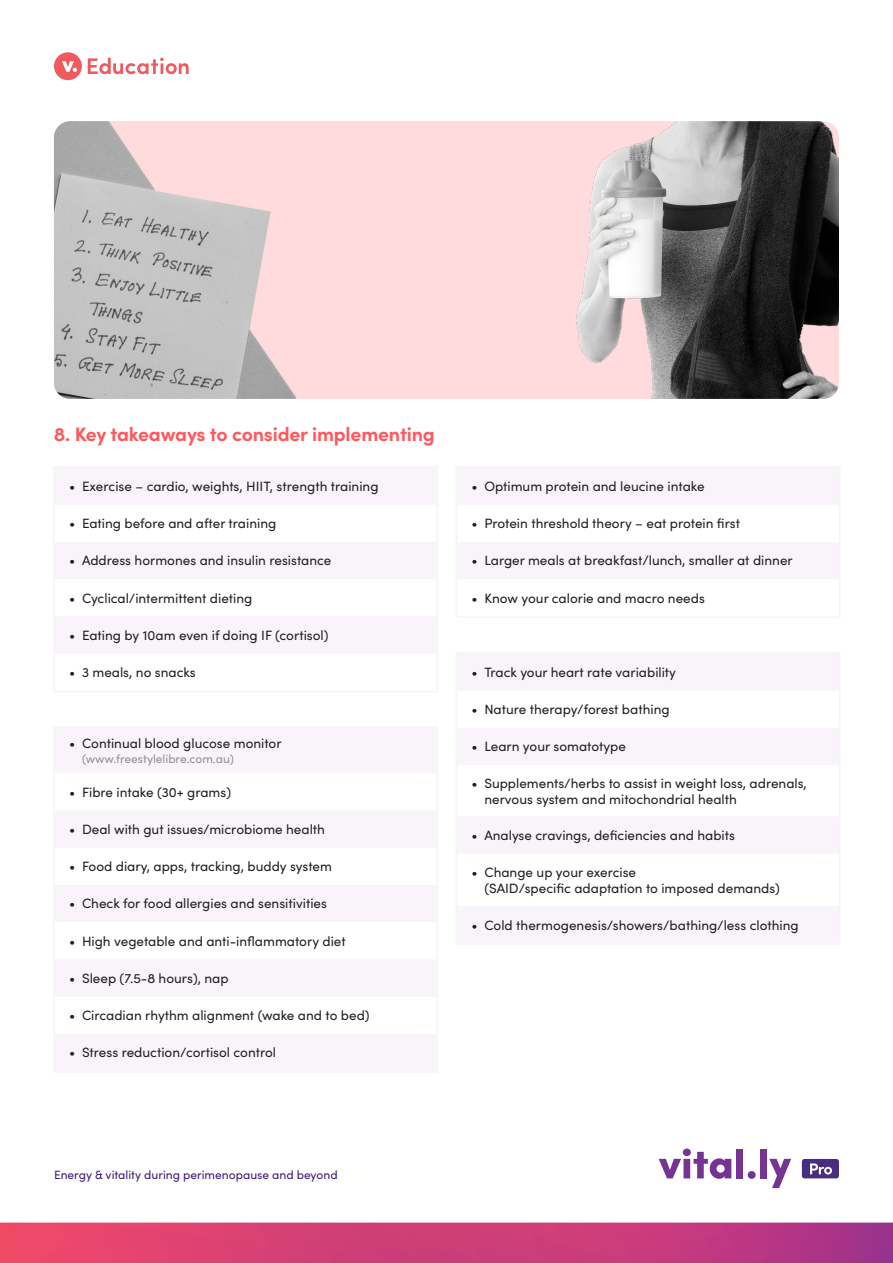
<style>
.page{position:relative;width:893px;height:1263px;background:#fff}
.page>*{position:absolute;margin:0;border:0;box-sizing:border-box;transform-origin:0 0}
.Subhead{font:700 19.5px "Sofia Pro";letter-spacing:-.01em;color:#ff595e}
.t1{font:13.5px/16.2px "Sofia Pro";color:#231f20}
.t2{font:12px "Sofia Pro";color:#401881}
.t3{font:12px "Sofia Pro";color:#929292}
</style>
<div class="page">
<svg style="left:0;top:1222px;width:893px;height:41px;background:#ce407a"></svg>
<svg style="left:659px;top:1148px;width:72px;height:31px"></svg>
<div style="left:736px;top:1148px;width:7px;height:30px;background:#753393"></div>
<div style="left:748px;top:1171px;width:8px;height:8px;background:#753393;border-radius:50%"></div>
<div style="left:760px;top:1148px;width:7px;height:30px;background:#753393"></div>
<svg style="left:769px;top:1159px;width:22px;height:29px"></svg>
<div style="left:802px;top:1159px;width:37px;height:19px;background:#482e81;border-radius:3px"></div>
<svg style="left:810px;top:1163px;width:22px;height:11px"></svg>
<svg style="left:88px;top:58px;width:101px;height:16px"></svg>
<div style="left:54px;top:52px;width:28px;height:28px;background:#f05a5f;border-radius:50%"></div>
<svg style="left:62px;top:61px;width:15px;height:11px"></svg>
<svg style="left:56px;top:469px;width:379px;height:184px;fill:#f8f4fa"></svg>
<div style="left:53px;top:466px;width:385px;height:226px;border:2px solid #f5f5f5"></div>
<svg style="left:459px;top:655px;width:378px;height:287px;fill:#f9f6fb"></svg>
<div style="left:456px;top:652px;width:384px;height:293px;border:2px solid #f5f5f5"></div>
<svg style="left:56px;top:729px;width:379px;height:341px;fill:#f8f4fa"></svg>
<div style="left:53px;top:726px;width:385px;height:347px;border:2px solid #f5f5f5"></div>
<svg style="left:459px;top:469px;width:378px;height:110px"></svg>
<div style="left:456px;top:466px;width:384px;height:152px;border:2px solid #f5f5f5"></div>
<div style="left:54px;top:121px;width:785px;height:278px;background:#ffdbdd;border-radius:16px"></div>
<img style="left:54px;top:121px;width:243px;height:278px">
<img style="left:576px;top:121px;width:263px;height:278px">
<p class="Subhead" style="left:54px;top:420px;width:382px">8. Key takeaways to consider implementing</p>
<p class="t1" style="left:69px;top:477px;width:311px">• Exercise – cardio, weights, HIIT, strength training</p>
<p class="t1" style="left:69px;top:515px;width:209px">• Eating before and after training</p>
<p class="t1" style="left:69px;top:552px;width:264px">• Address hormones and insulin resistance</p>
<p class="t1" style="left:69px;top:589px;width:185px">• Cyclical/intermittent dieting</p>
<p class="t1" style="left:69px;top:626px;width:261px">• Eating by 10am even if doing IF (cortisol)</p>
<p class="t1" style="left:69px;top:664px;width:128px">• 3 meals, no snacks</p>
<p class="t1" style="left:472px;top:663px;width:206px">• Track your heart rate variability</p>
<p class="t1" style="left:472px;top:701px;width:200px">• Nature therapy/forest bathing</p>
<p class="t1" style="left:472px;top:738px;width:156px">• Learn your somatotype</p>
<p class="t1" style="left:484px;top:774px;width:324px;text-indent:-13px">• Supplements/herbs to assist in weight loss, adrenals, nervous system and mitochondrial health</p>
<p class="t1" style="left:472px;top:826px;width:265px">• Analyse cravings, deficiencies and habits</p>
<p class="t1" style="left:484px;top:863px;width:297px;text-indent:-13px">• Change up your exercise<br>(SAID/specific adaptation to imposed demands)</p>
<p class="t1" style="left:472px;top:916px;width:329px">• Cold thermogenesis/showers/bathing/less clothing</p>
<p class="t1" style="left:472px;top:477px;width:234px">• Optimum protein and leucine intake</p>
<p class="t1" style="left:472px;top:515px;width:270px">• Protein threshold theory – eat protein first</p>
<p class="t1" style="left:472px;top:552px;width:323px">• Larger meals at breakfast/lunch, smaller at dinner</p>
<p class="t1" style="left:472px;top:589px;width:235px">• Know your calorie and macro needs</p>
<p class="t1" style="left:69px;top:735px;width:214px">• Continual blood glucose monitor</p>
<p class="t3" style="left:82px;top:750px;width:154px">(www.freestylelibre.com.au)</p>
<p class="t1" style="left:69px;top:783px;width:163px">• Fibre intake (30+ grams)</p>
<p class="t1" style="left:69px;top:820px;width:257px">• Deal with gut issues/microbiome health</p>
<p class="t1" style="left:69px;top:858px;width:264px">• Food diary, apps, tracking, buddy system</p>
<p class="t1" style="left:69px;top:895px;width:259px">• Check for food allergies and sensitivities</p>
<p class="t1" style="left:69px;top:932px;width:278px">• High vegetable and anti-inflammatory diet</p>
<p class="t1" style="left:69px;top:969px;width:161px">• Sleep (7.5-8 hours), nap</p>
<p class="t1" style="left:69px;top:1006px;width:302px">• Circadian rhythm alignment (wake and to bed)</p>
<p class="t1" style="left:69px;top:1044px;width:208px">• Stress reduction/cortisol control</p>
<p class="t2" style="left:54px;top:1165px;width:285px">Energy &amp; vitality during perimenopause and beyond</p>
</div>
